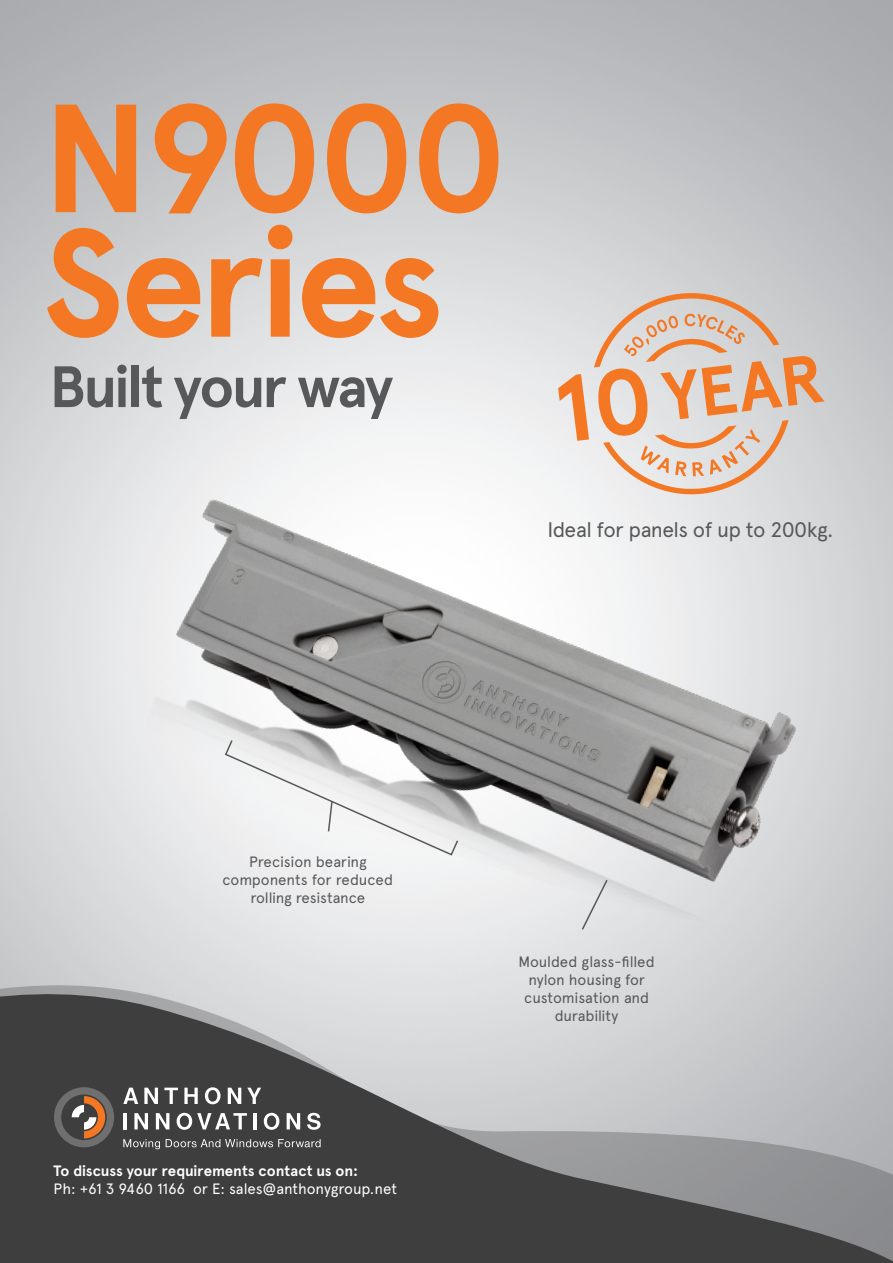
<style>
.page{position:relative;width:893px;height:1263px;background:#fff}
.page>*{position:absolute;margin:0;border:0;box-sizing:border-box;transform-origin:0 0}
.t1{font:700 153.6px/124.5px "Apercu";letter-spacing:-.04em;color:#f47723}
.t2{font:700 58.2px "Apercu";letter-spacing:-.045em;color:#57585a}
.t3{font:21px "Apercu";letter-spacing:-.03em;color:#57585a}
.t4{font:15px/18px "Apercu";letter-spacing:-.01em;color:#57585a;text-align:center}
.t5{font:15px/18px "Apercu";letter-spacing:-.01em;color:#fff}
.s1{font-weight:700}
</style>
<div class="page">
<svg style="left:0;top:944px;width:893px;height:319px;background:#88888a"></svg>
<img style="left:66px;top:451px;width:808px;height:502px">
<svg style="left:558px;top:289px;width:267px;height:209px;background:#e0c8ba"></svg>
<svg style="left:54px;top:1087px;width:60px;height:60px;background:#6d5f56"></svg>
<svg style="left:123px;top:1088px;width:15px;height:16px"></svg>
<svg style="left:144px;top:1088px;width:14px;height:16px"></svg>
<svg style="left:164px;top:1088px;width:14px;height:16px"></svg>
<svg style="left:184px;top:1088px;width:14px;height:16px"></svg>
<svg style="left:205px;top:1087px;width:16px;height:17px"></svg>
<svg style="left:228px;top:1088px;width:13px;height:16px"></svg>
<svg style="left:247px;top:1088px;width:14px;height:16px"></svg>
<hr style="left:123px;top:1113px;width:4px;height:16px;background:#fff">
<svg style="left:134px;top:1113px;width:14px;height:16px"></svg>
<svg style="left:156px;top:1113px;width:13px;height:16px"></svg>
<svg style="left:177px;top:1113px;width:70px;height:17px"></svg>
<hr style="left:253px;top:1113px;width:4px;height:16px;background:#fff">
<svg style="left:264px;top:1113px;width:15px;height:17px"></svg>
<svg style="left:287px;top:1113px;width:13px;height:16px"></svg>
<svg style="left:307px;top:1113px;width:14px;height:17px"></svg>
<svg style="left:123px;top:1139px;width:37px;height:10px"></svg>
<svg style="left:166px;top:1139px;width:155px;height:8px"></svg>
<svg style="left:224px;top:738px;width:235px;height:118px"></svg>
<svg style="left:580px;top:878px;width:29px;height:53px;background:#dbdcde"></svg>
<p class="t1" style="left:42px;top:97px;width:468px">N9000<br>Series</p>
<p class="t2" style="left:49px;top:352px;width:345px">Built your way</p>
<p class="t3" style="left:547px;top:517px;width:288px">Ideal for panels of up to 200kg.</p>
<p class="t4" style="left:222px;top:853px;width:172px">Precision bearing components for reduced rolling resistance</p>
<p class="t5" style="left:54px;top:1161px;width:345px"><span class="s1">To discuss your requirements contact us on:<br></span>Ph: +61 3 9460 1166 or E: sales@anthonygroup.net</p>
<p class="t4" style="left:518px;top:952px;width:138px">Moulded glass-filled nylon housing for customisation and durability</p>
</div>
